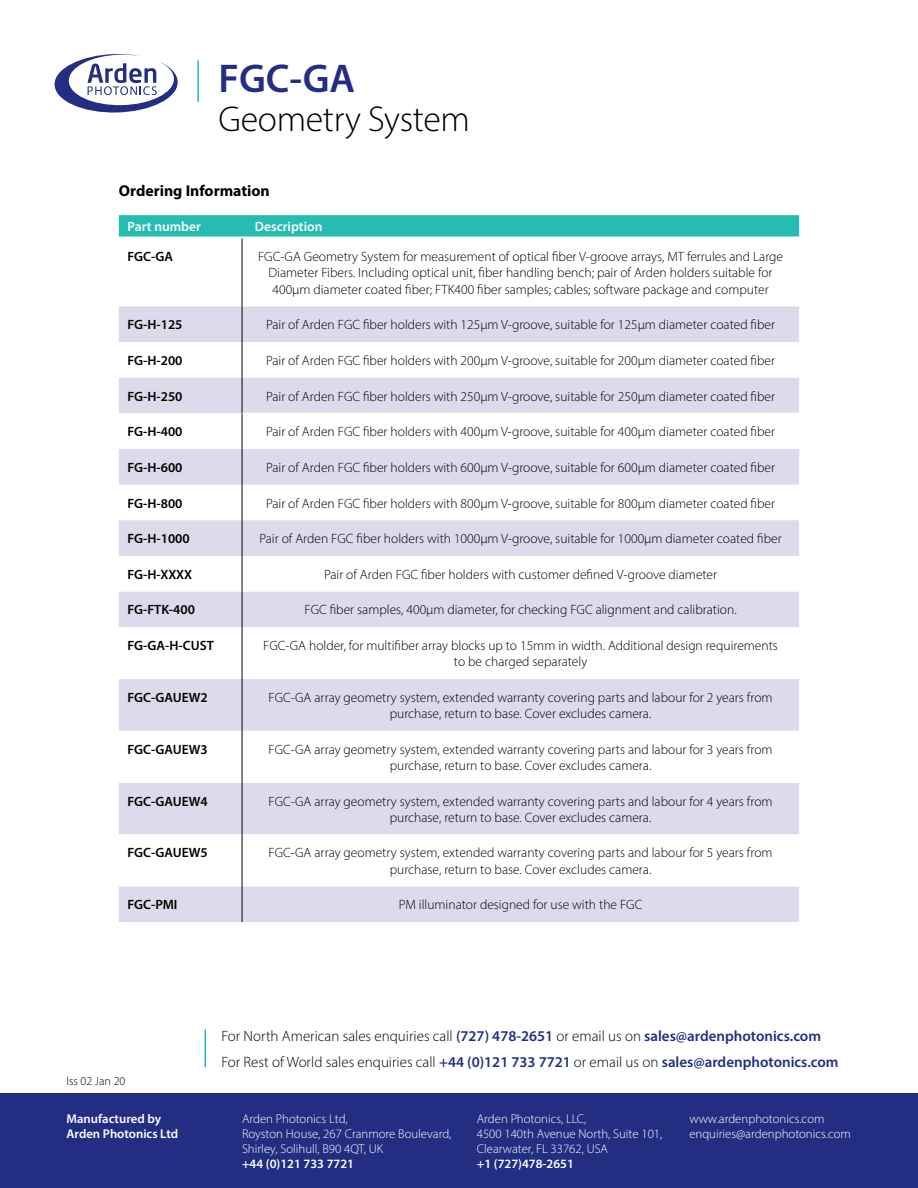
<style>
.page{position:relative;width:918px;height:1188px;background:#fff}
.page>*{position:absolute;margin:0;border:0;box-sizing:border-box;transform-origin:0 0}
.t1{font:600 40.35px "Myriad Pro";color:#232e83}
.t2{font:300 36px "Myriad Pro";letter-spacing:-.01em;color:#000}
.t3{font:700 15.75px "Myriad Pro";color:#000}
.t4{font:300 15px/26.5px "Myriad Pro";color:#000}
.t5{font:300 13.5px/16.2px "Myriad Pro";color:#000;text-align:center}
.t6{font:600 13.5px "Myriad Pro";color:#000}
.t7{font:600 13.5px "Myriad Pro";color:#fff}
.t8{font:300 12.75px/15px "Myriad Pro";color:#fff}
.t9{font:600 12.75px/15px "Myriad Pro";color:#fff}
.t10{font:300 12px "Myriad Pro";color:#000}
.s1{font-weight:600;color:#232e83}
</style>
<div class="page">
<div style="left:0;top:1093px;width:918px;height:95px;background:#232e83"></div>
<hr style="left:205px;top:1029px;width:1px;height:38px;background:#27bcb2">
<svg style="left:55px;top:54px;width:123px;height:59px"></svg>
<hr style="left:197px;top:60px;width:2px;height:42px;background:#27bcb2">
<svg style="left:119px;top:306px;width:680px;height:616px;fill:#dbdbeb"></svg>
<svg style="left:119px;top:556px;width:680px;height:330px"></svg>
<hr style="left:242px;top:238px;width:1px;height:68px;background:#000">
<hr style="left:242px;top:306px;width:1px;height:36px;background:#000">
<hr style="left:242px;top:342px;width:1px;height:36px;background:#000">
<hr style="left:242px;top:378px;width:1px;height:35px;background:#000">
<hr style="left:242px;top:413px;width:1px;height:36px;background:#000">
<hr style="left:242px;top:449px;width:1px;height:36px;background:#000">
<hr style="left:242px;top:485px;width:1px;height:35px;background:#000">
<hr style="left:242px;top:520px;width:1px;height:36px;background:#000">
<hr style="left:242px;top:556px;width:1px;height:36px;background:#000">
<hr style="left:242px;top:592px;width:1px;height:35px;background:#000">
<hr style="left:242px;top:627px;width:1px;height:52px;background:#000">
<hr style="left:242px;top:679px;width:1px;height:52px;background:#000">
<hr style="left:242px;top:731px;width:1px;height:52px;background:#000">
<hr style="left:242px;top:783px;width:1px;height:52px;background:#000">
<hr style="left:242px;top:835px;width:1px;height:51px;background:#000">
<hr style="left:242px;top:886px;width:1px;height:36px;background:#000">
<hr style="left:242px;top:413px;width:557px;height:1px;background:#fff">
<svg style="left:119px;top:215px;width:680px;height:22px;background:#2dbdb4"></svg>
<h1 class="t1" style="left:219px;top:53px;width:138px">FGC-GA</h1>
<h2 class="t2" style="left:219px;top:98px;width:253px">Geometry System</h2>
<p class="t3" style="left:119px;top:180px;width:153px">Ordering Information</p>
<p class="t7" style="left:128px;top:218px;width:75px">Part number</p>
<p class="t7" style="left:255px;top:218px;width:69px">Description</p>
<p class="t6" style="left:127px;top:248px;width:47px">FGC-GA</p>
<p class="t5" style="left:258px;top:249px;width:527px">FGC-GA Geometry System for measurement of optical fiber V-groove arrays, MT ferrules and Large<br>Diameter Fibers. Including optical unit, fiber handling bench; pair of Arden holders suitable for<br>400µm diameter coated fiber; FTK400 fiber samples; cables; software package and computer</p>
<p class="t6" style="left:127px;top:316px;width:57px">FG-H-125</p>
<p class="t5" style="left:266px;top:317px;width:511px">Pair of Arden FGC fiber holders with 125µm V-groove, suitable for 125µm diameter coated fiber</p>
<p class="t6" style="left:127px;top:352px;width:57px">FG-H-200</p>
<p class="t5" style="left:266px;top:352px;width:511px">Pair of Arden FGC fiber holders with 200µm V-groove, suitable for 200µm diameter coated fiber</p>
<p class="t6" style="left:127px;top:387px;width:57px">FG-H-250</p>
<p class="t5" style="left:266px;top:388px;width:511px">Pair of Arden FGC fiber holders with 250µm V-groove, suitable for 250µm diameter coated fiber</p>
<p class="t6" style="left:127px;top:423px;width:57px">FG-H-400</p>
<p class="t5" style="left:266px;top:424px;width:511px">Pair of Arden FGC fiber holders with 400µm V-groove, suitable for 400µm diameter coated fiber</p>
<p class="t6" style="left:127px;top:459px;width:57px">FG-H-600</p>
<p class="t5" style="left:266px;top:459px;width:511px">Pair of Arden FGC fiber holders with 600µm V-groove, suitable for 600µm diameter coated fiber</p>
<p class="t6" style="left:127px;top:494px;width:57px">FG-H-800</p>
<p class="t5" style="left:266px;top:495px;width:511px">Pair of Arden FGC fiber holders with 800µm V-groove, suitable for 800µm diameter coated fiber</p>
<p class="t6" style="left:127px;top:530px;width:64px">FG-H-1000</p>
<p class="t5" style="left:259px;top:530px;width:524px">Pair of Arden FGC fiber holders with 1000µm V-groove, suitable for 1000µm diameter coated fiber</p>
<p class="t6" style="left:127px;top:566px;width:66px">FG-H-XXXX</p>
<p class="t5" style="left:324px;top:566px;width:395px">Pair of Arden FGC fiber holders with customer defined V-groove diameter</p>
<p class="t6" style="left:127px;top:601px;width:69px">FG-FTK-400</p>
<p class="t5" style="left:304px;top:602px;width:434px">FGC fiber samples, 400µm diameter, for checking FGC alignment and calibration.</p>
<p class="t6" style="left:127px;top:637px;width:88px">FG-GA-H-CUST</p>
<p class="t5" style="left:263px;top:637px;width:516px">FGC-GA holder, for multifiber array blocks up to 15mm in width. Additional design requirements to be charged separately</p>
<p class="t6" style="left:127px;top:689px;width:82px">FGC-GAUEW2</p>
<p class="t5" style="left:269px;top:689px;width:505px">FGC-GA array geometry system, extended warranty covering parts and labour for 2 years from purchase, return to base. Cover excludes camera.</p>
<p class="t6" style="left:127px;top:741px;width:82px">FGC-GAUEW3</p>
<p class="t5" style="left:269px;top:741px;width:505px">FGC-GA array geometry system, extended warranty covering parts and labour for 3 years from purchase, return to base. Cover excludes camera.</p>
<p class="t6" style="left:127px;top:792px;width:82px">FGC-GAUEW4</p>
<p class="t5" style="left:269px;top:793px;width:505px">FGC-GA array geometry system, extended warranty covering parts and labour for 4 years from purchase, return to base. Cover excludes camera.</p>
<p class="t6" style="left:127px;top:844px;width:82px">FGC-GAUEW5</p>
<p class="t5" style="left:269px;top:845px;width:505px">FGC-GA array geometry system, extended warranty covering parts and labour for 5 years from purchase, return to base. Cover excludes camera.</p>
<p class="t6" style="left:127px;top:896px;width:52px">FGC-PMI</p>
<p class="t5" style="left:399px;top:897px;width:245px">PM illuminator designed for use with the FGC</p>
<p class="t10" style="left:67px;top:1073px;width:60px">Iss 02 Jan 20</p>
<p class="t4" style="left:222px;top:1022px;width:619px">For North American sales enquiries call <span class="s1">(727) 478-2651</span> or email us on <span class="s1">sales@ardenphotonics.com<br></span>For Rest of World sales enquiries call <span class="s1">+44 (0)121 733 7721</span> or email us on <span class="s1">sales@ardenphotonics.com</span></p>
<p class="t9" style="left:67px;top:1111px;width:113px">Manufactured by<br>Arden Photonics Ltd</p>
<p class="t8" style="left:689px;top:1111px;width:163px">www.ardenphotonics.com enquiries@ardenphotonics.com</p>
<p class="t8" style="left:477px;top:1111px;width:187px">Arden Photonics, LLC,<br>4500 140th Avenue North, Suite 101,<br>Clearwater, FL 33762, USA</p>
<p class="t9" style="left:477px;top:1156px;width:99px">+1 (727)478-2651</p>
<p class="t8" style="left:242px;top:1111px;width:211px">Arden Photonics Ltd,<br>Royston House, 267 Cranmore Boulevard,<br>Shirley, Solihull, B90 4QT, UK</p>
<p class="t9" style="left:242px;top:1156px;width:114px">+44 (0)121 733 7721</p>
</div>
